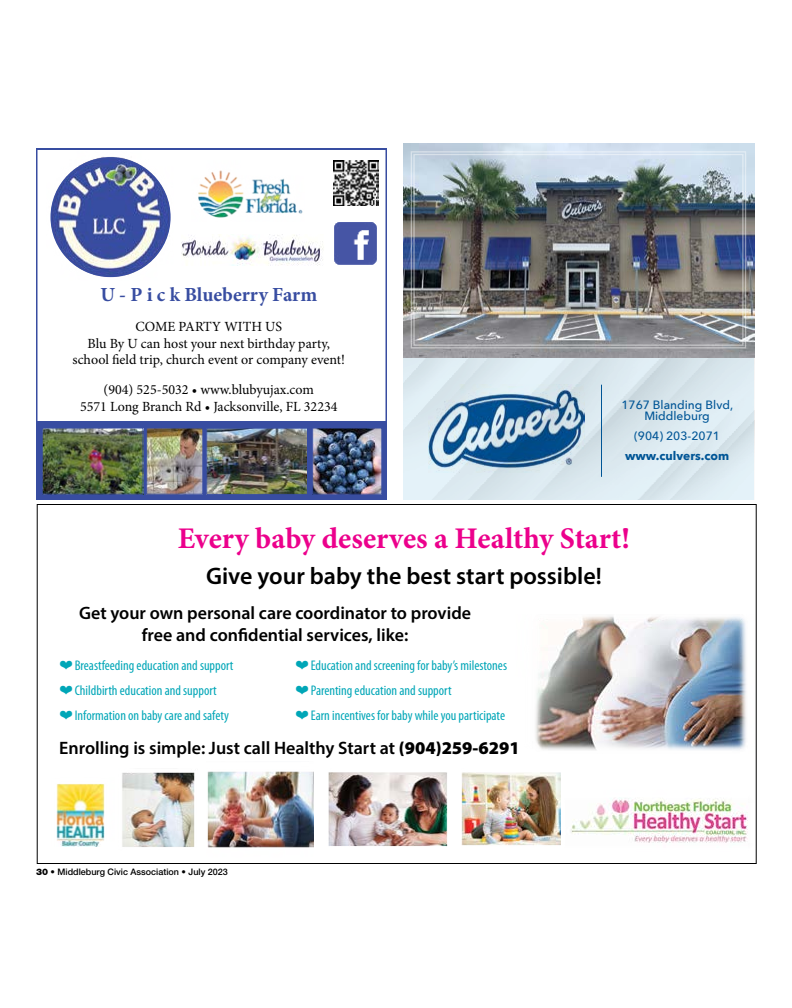
<style>
.page{position:relative;width:792px;height:1008px;background:#fff}
.page>*{position:absolute;margin:0;border:0;box-sizing:border-box;transform-origin:0 0}
.t1{font:700 30px "Minion Pro";color:#ec008c}
.t2{font:600 24px "Myriad Pro";color:#000}
.t3{font:700 20px "Minion Pro";letter-spacing:-.005em;color:#384da1}
.t4{font:600 18px/21.6px "Myriad Pro";color:#000;text-align:center}
.t5{font:condensed 14px/25px "Myriad Pro";color:#00a6b7}
.t6{font:14px/16.8px "Minion Pro";color:#000;text-align:center}
.t7{font:500 12px/11px "Avenir Next";color:#005596;text-align:center}
.t8{font:700 12px "Avenir Next";color:#005596}
.t9{font:500 9px "Helvetica Neue LT Std";color:#000}
.s1{font-weight:900}
</style>
<div class="page">
<img style="left:36px;top:148px;width:351px;height:352px">
<img style="left:404px;top:358px;width:350px;height:142px">
<img style="left:404px;top:144px;width:350px;height:214px">
<img style="left:428px;top:385px;width:156px;height:87px">
<hr style="left:601px;top:385px;width:1px;height:92px;background:#005596">
<img style="left:410px;top:151px;width:337px;height:198px">
<div style="left:413px;top:154px;width:331px;height:192px;border:1px solid #fff"></div>
<img style="left:37px;top:778px;width:67px;height:68px">
<img style="left:104px;top:772px;width:91px;height:75px">
<img style="left:571px;top:789px;width:186px;height:66px">
<img style="left:535px;top:614px;width:222px;height:140px">
<img style="left:328px;top:772px;width:120px;height:75px">
<img style="left:207px;top:771px;width:107px;height:77px">
<img style="left:461px;top:772px;width:100px;height:74px">
<h3 class="t3" style="left:100px;top:281px;width:218px">U - P i c k Blueberry Farm</h3>
<p class="t6" style="left:73px;top:318px;width:274px">COME PARTY WITH US<br>Blu By U can host your next birthday party, school field trip, church event or company event!</p>
<p class="t6" style="left:80px;top:381px;width:259px">(904) 525-5032 • www.blubyujax.com<br>5571 Long Branch Rd • Jacksonville, FL 32234</p>
<p class="t7" style="left:621px;top:399px;width:113px">1767 Blanding Blvd,<br>Middleburg</p>
<p class="t7" style="left:634px;top:430px;width:87px">(904) 203-2071</p>
<p class="t8" style="left:625px;top:446px;width:106px">www.culvers.com</p>
<h1 class="t1" style="left:178px;top:517px;width:454px">Every baby deserves a Healthy Start!</h1>
<h2 class="t2" style="left:206px;top:561px;width:397px">Give your baby the best start possible!</h2>
<p class="t4" style="left:79px;top:602px;width:394px">Get your own personal care coordinator to provide free and confidential services, like:</p>
<p class="t5" style="left:60px;top:652px;width:175px">❤ Breastfeeding education and support ❤ Childbirth education and support<br>❤ Information on baby care and safety</p>
<p class="t5" style="left:296px;top:652px;width:213px">❤ Education and screening for baby’s milestones ❤ Parenting education and support<br>❤ Earn incentives for baby while you participate</p>
<p class="t4" style="left:59px;top:736px;width:462px">Enrolling is simple: Just call Healthy Start at <span class="s1">(904)259-6291</span></p>
<p class="t9" style="left:36px;top:867px;width:193px"><span class="s1">30</span> • Middleburg Civic Association • July 2023</p>
</div>
